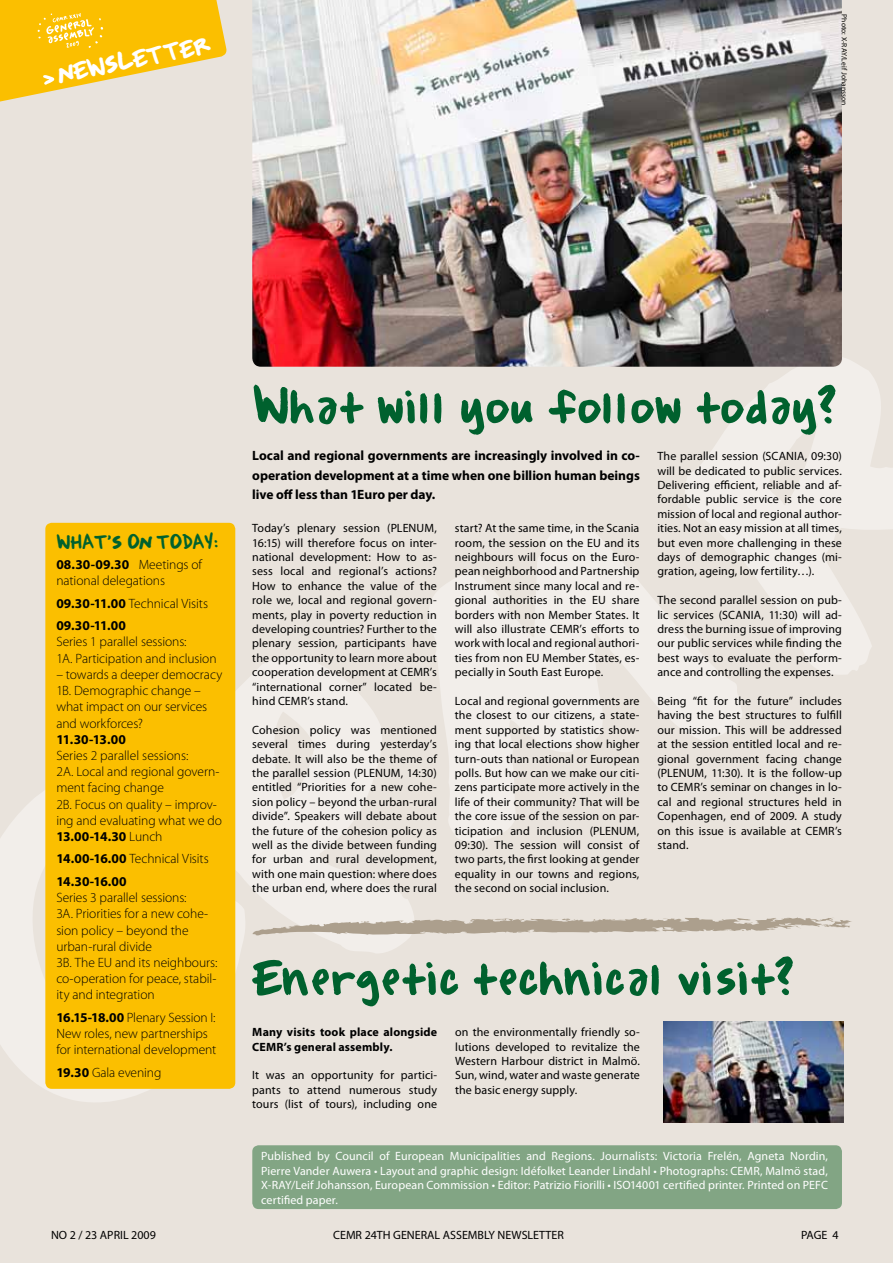
<style>
.page{position:relative;width:893px;height:1263px;background:#e9e3dc}
.page>*{position:absolute;margin:0;border:0;box-sizing:border-box;transform-origin:0 0}
.t1{font:55.5px "CCRE Handwriting";color:#00612e}
.t2{font:27.15px "CCRE Handwriting";color:#fff}
.t3{font:21px "CCRE Handwriting";color:#00612e}
.t4{font:300 13.5px/16.2px "Myriad Pro";letter-spacing:-.005em;color:#000}
.t5{font:700 13.5px/19.5px "Myriad Pro";color:#000}
.t6{font:12px/14.4px "Myriad Pro";letter-spacing:.01em;color:#000;text-align:justify}
.t7{font:12px/14.4px "Myriad Pro";letter-spacing:.005em;color:#fff;text-align:justify}
.t8{font:12px "Myriad";color:#000}
.t9{font:700 12px/14.4px "Myriad Pro";letter-spacing:.01em;color:#000}
.t10{font:7.5px "Myriad Pro";letter-spacing:.015em;color:#000}
.s1{font-weight:700}
.s2{font-weight:300}
</style>
<div class="page">
<svg style="left:0;top:778px;width:247px;height:329px;background:#eee9e3"></svg>
<svg style="left:235px;top:655px;width:183px;height:300px;background:#eee9e3"></svg>
<svg style="left:683px;top:355px;width:210px;height:321px;background:#eee9e4"></svg>
<svg style="left:421px;top:520px;width:322px;height:323px;background:#ede7e2"></svg>
<img style="left:252px;top:0;width:590px;height:367px">
<svg style="left:0;top:0;width:228px;height:105px;background:#f6c93f"></svg>
<div style="left:45px;top:523px;width:190px;height:566px;background:#fbbf00;border-radius:6px"></div>
<div style="left:252px;top:1145px;width:590px;height:64px;background:#82a584;border-radius:6px"></div>
<svg style="left:252px;top:917px;width:600px;height:18px;background:#c8beb1"></svg>
<img style="left:663px;top:1022px;width:180px;height:101px">
<h2 class="t2" style="left:55px;top:60px;width:156px;rotate:-12deg">newsletter</h2>
<p class="t10" style="left:849px;top:14px;width:93px;rotate:90deg">Photo: X-RAY/Leif Johansson</p>
<h3 class="t3" style="left:56px;top:529px;width:164px">What's on today:</h3>
<p class="t4" style="left:56px;top:556px;width:147px"><span class="s1">08.30-09.30</span> Meetings of national delegations</p>
<p class="t5" style="left:56px;top:591px;width:153px;line-height:22.5px">09.30-11.00 <span class="s2">Technical Visits<br></span>09.30-11.00</p>
<p class="t4" style="left:56px;top:634px;width:162px">Series 1 parallel sessions:<br>1A. Participation and inclusion</p>
<p class="t4" style="left:56px;top:666px;width:167px">– towards a deeper democracy<br>1B. Demographic change – what impact on our services and workforces?</p>
<p class="t5" style="left:56px;top:729px;width:71px">11.30-13.00</p>
<p class="t4" style="left:56px;top:747px;width:167px">Series 2 parallel sessions:<br>2A. Local and regional govern&shy;ment facing change<br>2B. Focus on quality – improv&shy;ing and evaluating what we do<br><span class="s1">13.00-14.30</span> Lunch</p>
<p class="t5" style="left:56px;top:847px;width:154px;line-height:22.5px">14.00-16.00 <span class="s2">Technical Visits<br></span>14.30-16.00</p>
<p class="t4" style="left:56px;top:889px;width:163px">Series 3 parallel sessions:<br>3A. Priorities for a new cohe&shy;sion policy – beyond the urban-rural divide<br>3B. The EU and its neighbours: co-operation for peace, stabil&shy;ity and integration</p>
<p class="t4" style="left:56px;top:1009px;width:162px"><span class="s1">16.15-18.00</span> Plenary Session I:<br>New roles, new partnerships for international development</p>
<p class="t4" style="left:56px;top:1064px;width:107px"><span class="s1">19.30</span> Gala evening</p>
<h1 class="t1" style="left:252px;top:373px;width:587px">What will you follow today?</h1>
<p class="t5" style="left:252px;top:445px;width:389px;text-align:justify">Local and regional governments are increasingly involved in co&shy;operation development at a time when one billion human beings live off less than 1Euro per day.</p>
<p class="t6" style="left:252px;top:521px;width:186px">Today’s plenary session (PLENUM, 16:15) will therefore focus on inter&shy;national development: How to as&shy;sess local and regional’s actions?<br>How to enhance the value of the role we, local and regional govern&shy;ments, play in poverty reduction in developing countries? Further to the plenary session, participants have the opportunity to learn more about cooperation development at CEMR’s “international corner” located be&shy;hind CEMR’s stand.</p>
<p class="t6" style="left:252px;top:722px;width:186px">Cohesion policy was mentioned several times during yesterday’s debate. It will also be the theme of the parallel session (PLENUM, 14:30) entitled “Priorities for a new cohe&shy;sion policy – beyond the urban-rural divide”. Speakers will debate about the future of the cohesion policy as well as the divide between funding for urban and rural development, with one main question: where does the urban end, where does the rural</p>
<p class="t6" style="left:455px;top:521px;width:186px">start? At the same time, in the Scania room, the session on the EU and its neighbours will focus on the Euro&shy;pean neighborhood and Partnership Instrument since many local and re&shy;gional authorities in the EU share borders with non Member States. It will also illustrate CEMR’s efforts to work with local and regional authori&shy;ties from non EU Member States, es&shy;pecially in South East Europe.</p>
<p class="t6" style="left:455px;top:694px;width:186px">Local and regional governments are the closest to our citizens, a state&shy;ment supported by statistics show&shy;ing that local elections show higher turn-outs than national or European polls. But how can we make our citi&shy;zens participate more actively in the life of their community? That will be the core issue of the session on par&shy;ticipation and inclusion (PLENUM, 09:30). The session will consist of two parts, the first looking at gender equality in our towns and regions, the second on social inclusion.</p>
<p class="t6" style="left:657px;top:449px;width:186px">The parallel session (SCANIA, 09:30) will be dedicated to public services.<br>Delivering efficient, reliable and af&shy;fordable public service is the core mission of local and regional author&shy;ities. Not an easy mission at all times, but even more challenging in these days of demographic changes (mi&shy;gration, ageing, low fertility…).</p>
<p class="t6" style="left:657px;top:593px;width:186px">The second parallel session on pub&shy;lic services (SCANIA, 11:30) will ad&shy;dress the burning issue of improving our public services while finding the best ways to evaluate the perform&shy;ance and controlling the expenses.</p>
<p class="t6" style="left:657px;top:694px;width:186px">Being “fit for the future” includes having the best structures to fulfill our mission. This will be addressed at the session entitled local and re&shy;gional government facing change (PLENUM, 11:30). It is the follow-up to CEMR’s seminar on changes in lo&shy;cal and regional structures held in Copenhagen, end of 2009. A study on this issue is available at CEMR’s stand.</p>
<h1 class="t1" style="left:252px;top:944px;width:544px">Energetic technical visit?</h1>
<p class="t9" style="left:252px;top:1024px;width:186px">Many visits took place alongside<br>CEMR’s general assembly.</p>
<p class="t6" style="left:252px;top:1068px;width:186px">It was an opportunity for partici&shy;pants to attend numerous study tours (list of tours), including one</p>
<p class="t6" style="left:455px;top:1025px;width:186px">on the environmentally friendly so&shy;lutions developed to revitalize the Western Harbour district in Malmö.<br>Sun, wind, water and waste generate the basic energy supply.</p>
<p class="t7" style="left:261px;top:1149px;width:568px">Published by Council of European Municipalities and Regions. Journalists: Victoria Frelén, Agneta Nordin, Pierre Vander Auwera • Layout and graphic design: Idéfolket Leander Lindahl • Photographs: CEMR, Malmö stad, X-RAY/Leif Johansson, European Commission • Editor: Patrizio Fiorilli • ISO14001 certified printer. Printed on PEFC certified paper.</p>
<p class="t8" style="left:51px;top:1229px;width:106px">No 2 / 23 APrIL 2009</p>
<p class="t8" style="left:333px;top:1229px;width:232px">CEMR 24th GENERAL ASSEMBLY NEWSLETTER</p>
<p class="t8" style="left:801px;top:1229px;width:39px">PAGE 4</p>
</div>
